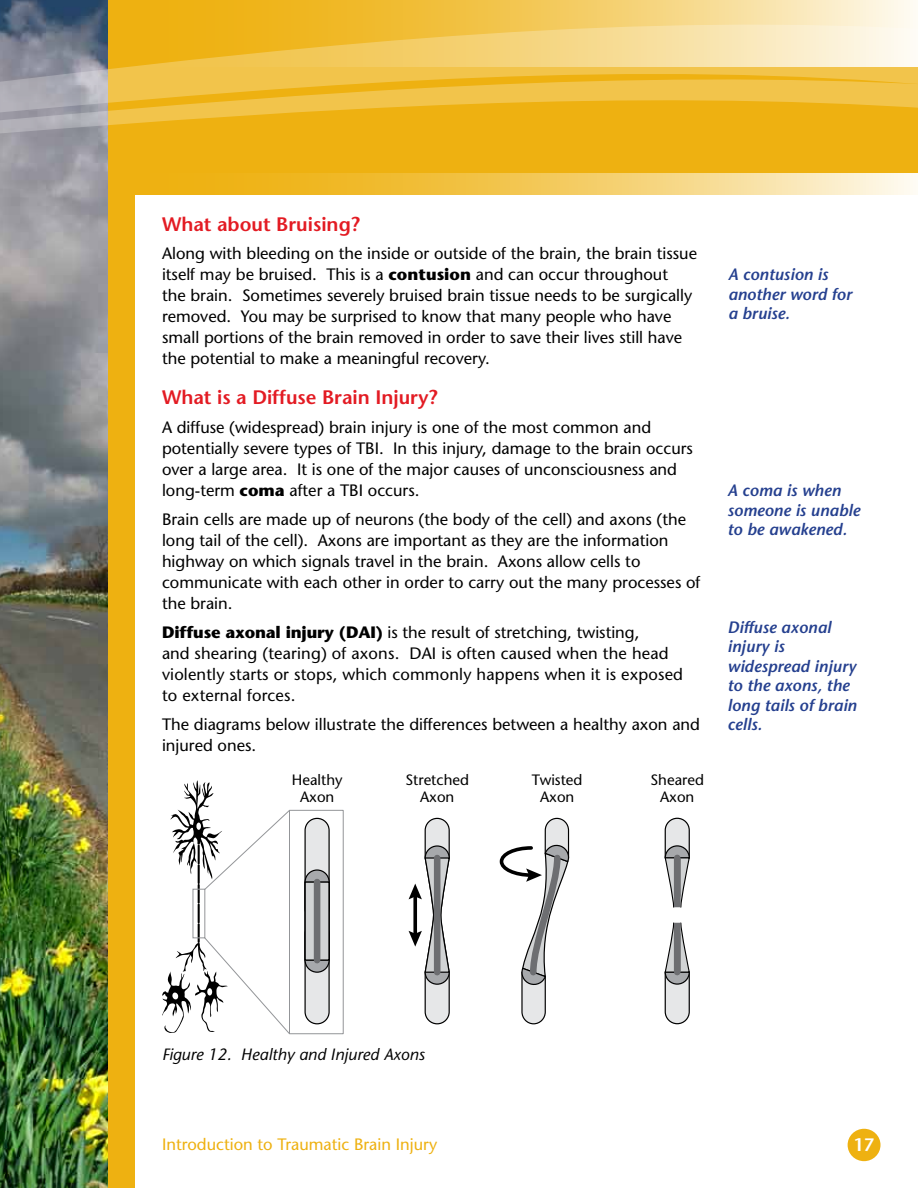
<style>
.page{position:relative;width:918px;height:1188px;background:#fff}
.page>*{position:absolute;margin:0;border:0;box-sizing:border-box;transform-origin:0 0}
.t1{font:600 19.5px "Stone Sans";color:#e31b23}
.t2{font:600 18px "Stone Sans";color:#fff}
.t3{font:16.5px/21px "Stone Sans";color:#000}
.t4{font:italic 600 16.5px/19.5px "Stone Sans";color:#25408f}
.t5{font:16.5px "Stone Sans";color:#eeb111}
.t6{font:italic 16.35px "Stone Sans";color:#000}
.t7{font:15px/16.5px "Stone Sans";color:#000;text-align:center}
.s1{font-weight:700}
</style>
<div class="page">
<div style="left:1px;top:0;width:917px;height:1188px;background:#eeb111"></div>
<div style="left:135px;top:175px;width:783px;height:1013px;background:#fff"></div>
<svg style="left:135px;top:173px;width:783px;height:21px;background:#f3cc63"></svg>
<div style="left:848px;top:1129px;width:33px;height:32px;background:#eeb111;border-radius:50%"></div>
<img style="left:0;top:141px;width:108px;height:1047px">
<svg style="left:0;top:0;width:918px;height:50px"></svg>
<svg style="left:0;top:50px;width:918px;height:91px"></svg>
<hr style="left:198px;top:884px;width:2px;height:20px;background:#000">
<svg style="left:198px;top:904px;width:2px;height:19px"></svg>
<hr style="left:198px;top:923px;width:2px;height:20px;background:#000">
<svg style="left:664px;top:818px;width:26px;height:90px"></svg>
<svg style="left:664px;top:922px;width:26px;height:102px"></svg>
<div style="left:674px;top:923px;width:7px;height:49px;background:#6d6e71"></div>
<div style="left:674px;top:858px;width:7px;height:49px;background:#6d6e71"></div>
<div style="left:305px;top:818px;width:24px;height:103px;background:#e6e7e8;border-radius:12px"></div>
<div style="left:304px;top:818px;width:26px;height:103px;border:1px solid #000;border-radius:12px"></div>
<div style="left:305px;top:922px;width:24px;height:102px;background:#e6e7e8;border-radius:12px"></div>
<div style="left:304px;top:921px;width:26px;height:103px;border:1px solid #000;border-radius:12px"></div>
<svg style="left:305px;top:870px;width:24px;height:102px"></svg>
<div style="left:304px;top:869px;width:26px;height:104px;border:1px solid #000;border-radius:12px"></div>
<div style="left:305px;top:882px;width:24px;height:78px;background:#d1d3d4"></div>
<div style="left:304px;top:881px;width:26px;height:80px;border:1px solid #000"></div>
<div style="left:314px;top:882px;width:6px;height:78px;background:#6d6e71"></div>
<svg style="left:409px;top:818px;width:41px;height:206px"></svg>
<svg style="left:499px;top:818px;width:71px;height:206px"></svg>
<div style="left:289px;top:810px;width:55px;height:224px;border:1px solid #939598"></div>
<div style="left:193px;top:889px;width:12px;height:49px;border:1px solid #939598"></div>
<svg style="left:170px;top:780px;width:121px;height:110px"></svg>
<svg style="left:162px;top:937px;width:128px;height:98px"></svg>
<p class="t1" style="left:162px;top:212px;width:199px">What about Bruising?</p>
<p class="t3" style="left:162px;top:243px;width:537px">Along with bleeding on the inside or outside of the brain, the brain tissue itself may be bruised. This is a <span class="s1">contusion</span> and can occur throughout<br>the brain. Sometimes severely bruised brain tissue needs to be surgically removed. You may be surprised to know that many people who have small portions of the brain removed in order to save their lives still have the potential to make a meaningful recovery.</p>
<p class="t1" style="left:162px;top:386px;width:277px">What is a Diffuse Brain Injury?</p>
<p class="t3" style="left:162px;top:416px;width:533px">A diffuse (widespread) brain injury is one of the most common and potentially severe types of TBI. In this injury, damage to the brain occurs over a large area. It is one of the major causes of unconsciousness and long-term <span class="s1">coma</span> after a TBI occurs.</p>
<p class="t3" style="left:162px;top:508px;width:540px">Brain cells are made up of neurons (the body of the cell) and axons (the long tail of the cell). Axons are important as they are the information highway on which signals travel in the brain. Axons allow cells to communicate with each other in order to carry out the many processes of the brain.</p>
<p class="t3" style="left:162px;top:622px;width:523px"><span class="s1">Diffuse axonal injury (DAI)</span> is the result of stretching, twisting,<br>and shearing (tearing) of axons. DAI is often caused when the head violently starts or stops, which commonly happens when it is exposed to external forces.</p>
<p class="t3" style="left:162px;top:714px;width:540px">The diagrams below illustrate the differences between a healthy axon and injured ones.</p>
<p class="t7" style="left:292px;top:772px;width:52px">Healthy<br>Axon</p>
<p class="t7" style="left:405px;top:772px;width:65px">Stretched<br>Axon</p>
<p class="t7" style="left:532px;top:772px;width:52px">Twisted<br>Axon</p>
<p class="t7" style="left:651px;top:772px;width:55px">Sheared<br>Axon</p>
<p class="t4" style="left:728px;top:265px;width:125px">A contusion is another word for a bruise.</p>
<p class="t4" style="left:728px;top:481px;width:134px">A coma is when someone is unable to be awakened.</p>
<p class="t4" style="left:728px;top:617px;width:131px">Diffuse axonal injury is widespread injury to the axons, the long tails of brain cells.</p>
<p class="t6" style="left:162px;top:1045px;width:264px">Figure 12. Healthy and Injured Axons</p>
<p class="t5" style="left:162px;top:1135px;width:277px">Introduction to Traumatic Brain Injury</p>
<p class="t2" style="left:853px;top:1134px;width:22px">17</p>
</div>
